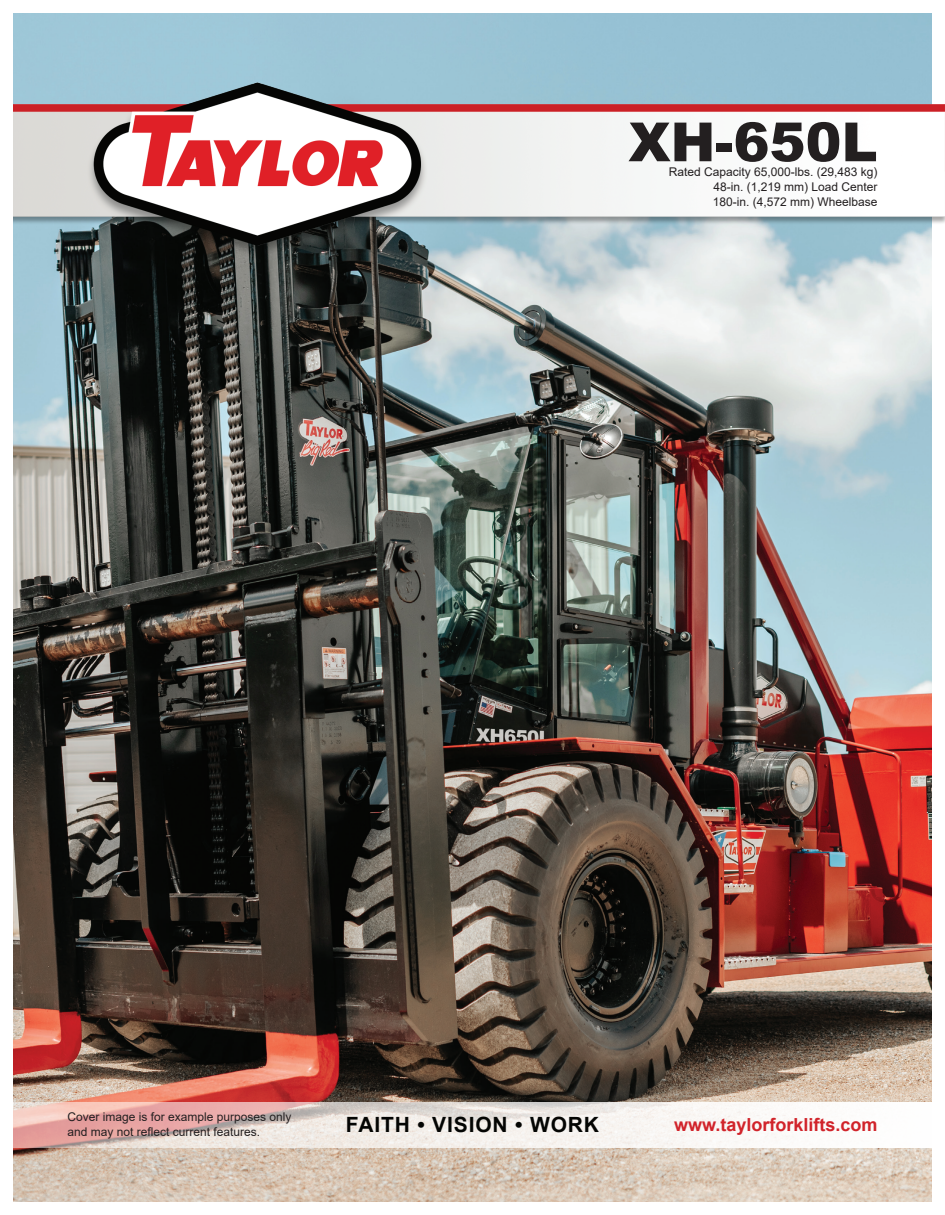
<style>
.page{position:relative;width:945px;height:1215px;background:#fff}
.page>*{position:absolute;margin:0;border:0;box-sizing:border-box;transform-origin:0 0}
.t1{font:900 54px "Arial";color:#231f20}
.t2{font:700 21px "Arial";letter-spacing:.04em;color:#040503}
.t3{font:700 18px "Arial";color:#d1232a}
.t4{font:12px/15px "Arial";color:#231f20}
</style>
<div class="page">
<img style="left:14px;top:415px;width:918px;height:787px">
<svg style="left:13px;top:1102px;width:919px;height:46px"></svg>
<img style="left:14px;top:13px;width:931px;height:402px">
<h1 class="t1" style="left:628px;top:103px;width:251px">XH-650L</h1>
<p class="t4" style="left:713px;top:164px;width:166px;text-align:justify;text-indent:-44px">Rated Capacity 65,000-lbs. (29,483 kg)<br>48-in. (1,219 mm) Load Center 180-in. (4,572 mm) Wheelbase</p>
<p class="t4" style="left:68px;top:1110px;width:226px">Cover image is for example purposes only and may not reflect current features.</p>
<h2 class="t2" style="left:346px;top:1110px;width:255px">FAITH • VISION • WORK</h2>
<h3 class="t3" style="left:674px;top:1112px;width:205px">www.taylorforklifts.com</h3>
</div>
